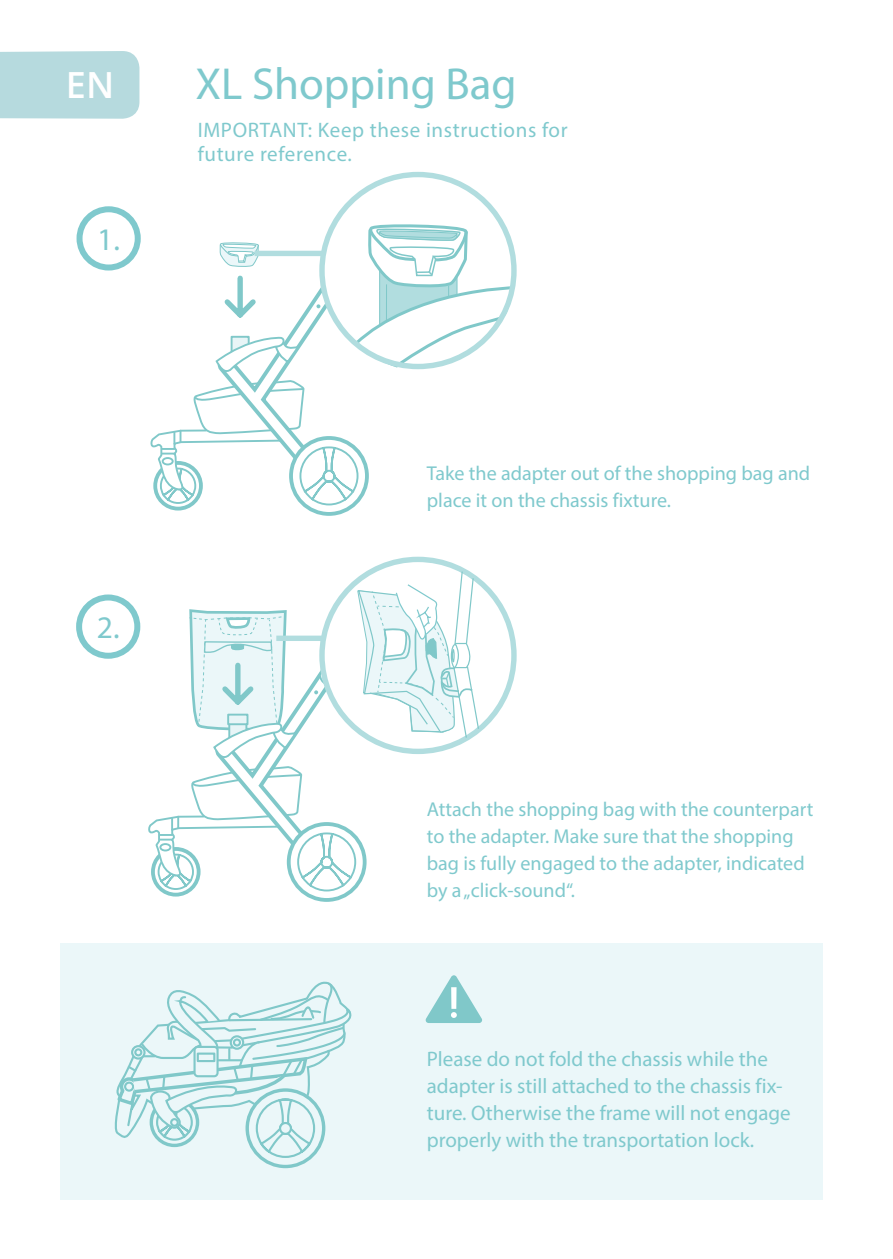
<style>
.page{position:relative;width:893px;height:1259px;background:#fff}
.page>*{position:absolute;margin:0;border:0;box-sizing:border-box;transform-origin:0 0}
.t1{font:45px "Myriad Pro";color:#7fc9cd}
.t2{font:600 36px "Open Sans";color:#fff}
.t3{font:31.5px "Myriad Pro";color:#7fc9cd}
.t4{font:21px/27px "Myriad Pro";color:#7fc9cd}
.t5{font:21px "Myriad Pro";letter-spacing:.03em;color:#7fc9cd}
.t6{font:20.1px/27px "Myriad Pro";color:#7fc9cd}
</style>
<div class="page">
<div style="left:0;top:51px;width:139px;height:68px;background:#b6dade"></div>
<div style="left:77px;top:206px;width:64px;height:64px;border:6px solid #7fc9cd;border-radius:50%"></div>
<div style="left:60px;top:942px;width:762px;height:257px;background:#ebf7f9"></div>
<div style="left:76px;top:594px;width:64px;height:65px;border:6px solid #7fc9cd;border-radius:50%"></div>
<div style="left:153px;top:461px;width:50px;height:49px;border:4px solid #80c8c9;border-radius:50%"></div>
<div style="left:289px;top:436px;width:80px;height:80px;border:4px solid #80c8c9;border-radius:50%"></div>
<svg style="left:425px;top:975px;width:57px;height:48px"></svg>
<div style="left:451px;top:987px;width:6px;height:22px;background:#fff"></div>
<svg style="left:114px;top:981px;width:238px;height:185px"></svg>
<svg style="left:148px;top:570px;width:332px;height:331px"></svg>
<svg style="left:150px;top:171px;width:365px;height:335px"></svg>
<div style="left:319px;top:172px;width:198px;height:197px;border:5px solid #b1dddf;border-radius:50%"></div>
<p class="t2" style="left:66px;top:60px;width:50px">EN</p>
<p class="t1" style="left:196px;top:56px;width:322px">XL Shopping Bag</p>
<p class="t5" style="left:198px;top:117px;width:371px">IMPORTANT: Keep these instructions for</p>
<p class="t5" style="left:198px;top:141px;width:156px">future reference.</p>
<p class="t3" style="left:97px;top:220px;width:24px">1.</p>
<p class="t3" style="left:97px;top:608px;width:24px">2.</p>
<p class="t6" style="left:427px;top:459px;width:385px">Take the adapter out of the shopping bag and place it on the chassis fixture.</p>
<p class="t6" style="left:427px;top:795px;width:388px">Attach the shopping bag with the counterpart to the adapter. Make sure that the shopping bag is fully engaged to the adapter, indicated by a „click-sound“.</p>
<p class="t4" style="left:427px;top:1045px;width:365px">Please do not fold the chassis while the adapter is still attached to the chassis fix&shy;ture. Otherwise the frame will not engage properly with the transportation lock.</p>
</div>
